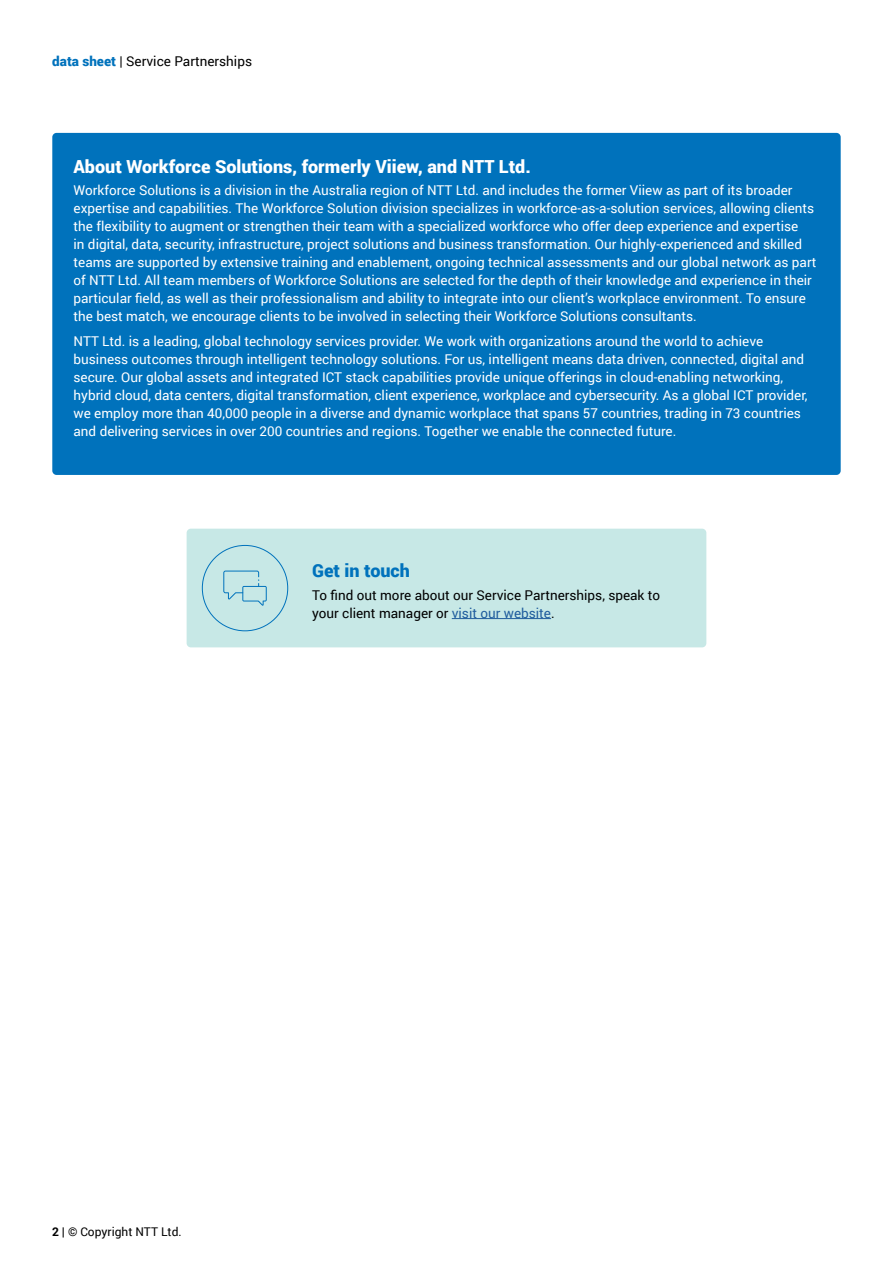
<style>
.page{position:relative;width:893px;height:1263px;background:#fff}
.page>*{position:absolute;margin:0;border:0;box-sizing:border-box;transform-origin:0 0}
.t1{font:900 18px "Roboto";color:#fff}
.t2{font:900 18px "Roboto";color:#0072bc}
.t3{font:13.5px/18px "Roboto";color:#fff}
.t4{font:13.5px/18px "Roboto";color:#000}
.t5{font:12px "Roboto";color:#000}
.s1{font-weight:900;color:#0072bc}
.s2{color:#215e9e}
.s3{font-weight:700}
</style>
<div class="page">
<div style="left:187px;top:529px;width:519px;height:118px;background:#c7e8e6;border-radius:4px"></div>
<hr style="left:452px;top:618px;width:99px;height:1px;background:#215e9e">
<svg style="left:223px;top:571px;width:44px;height:35px"></svg>
<div style="left:52px;top:133px;width:789px;height:342px;background:#0072bc;border-radius:4px"></div>
<p class="t4" style="left:52px;top:52px;width:201px"><span class="s1">data sheet</span> | Service Partnerships</p>
<h1 class="t1" style="left:74px;top:154px;width:459px">About Workforce Solutions, formerly Viiew, and NTT Ltd.</h1>
<p class="t3" style="left:74px;top:181px;width:744px">Workforce Solutions is a division in the Australia region of NTT Ltd. and includes the former Viiew as part of its broader expertise and capabilities. The Workforce Solution division specializes in workforce-as-a-solution services, allowing clients the flexibility to augment or strengthen their team with a specialized workforce who offer deep experience and expertise<br>in digital, data, security, infrastructure, project solutions and business transformation. Our highly-experienced and skilled teams are supported by extensive training and enablement, ongoing technical assessments and our global network as part of NTT Ltd. All team members of Workforce Solutions are selected for the depth of their knowledge and experience in their particular field, as well as their professionalism and ability to integrate into our client’s workplace environment. To ensure the best match, we encourage clients to be involved in selecting their Workforce Solutions consultants.</p>
<p class="t3" style="left:74px;top:331px;width:735px">NTT Ltd. is a leading, global technology services provider. We work with organizations around the world to achieve business outcomes through intelligent technology solutions. For us, intelligent means data driven, connected, digital and secure. Our global assets and integrated ICT stack capabilities provide unique offerings in cloud-enabling networking, hybrid cloud, data centers, digital transformation, client experience, workplace and cybersecurity. As a global ICT provider, we employ more than 40,000 people in a diverse and dynamic workplace that spans 57 countries, trading in 73 countries and delivering services in over 200 countries and regions. Together we enable the connected future.</p>
<h1 class="t2" style="left:312px;top:558px;width:99px">Get in touch</h1>
<p class="t4" style="left:312px;top:585px;width:350px">To find out more about our Service Partnerships, speak to your client manager or <span class="s2">visit our website</span>.</p>
<p class="t5" style="left:52px;top:1223px;width:131px"><span class="s3">2 |</span> © Copyright NTT Ltd.</p>
</div>
